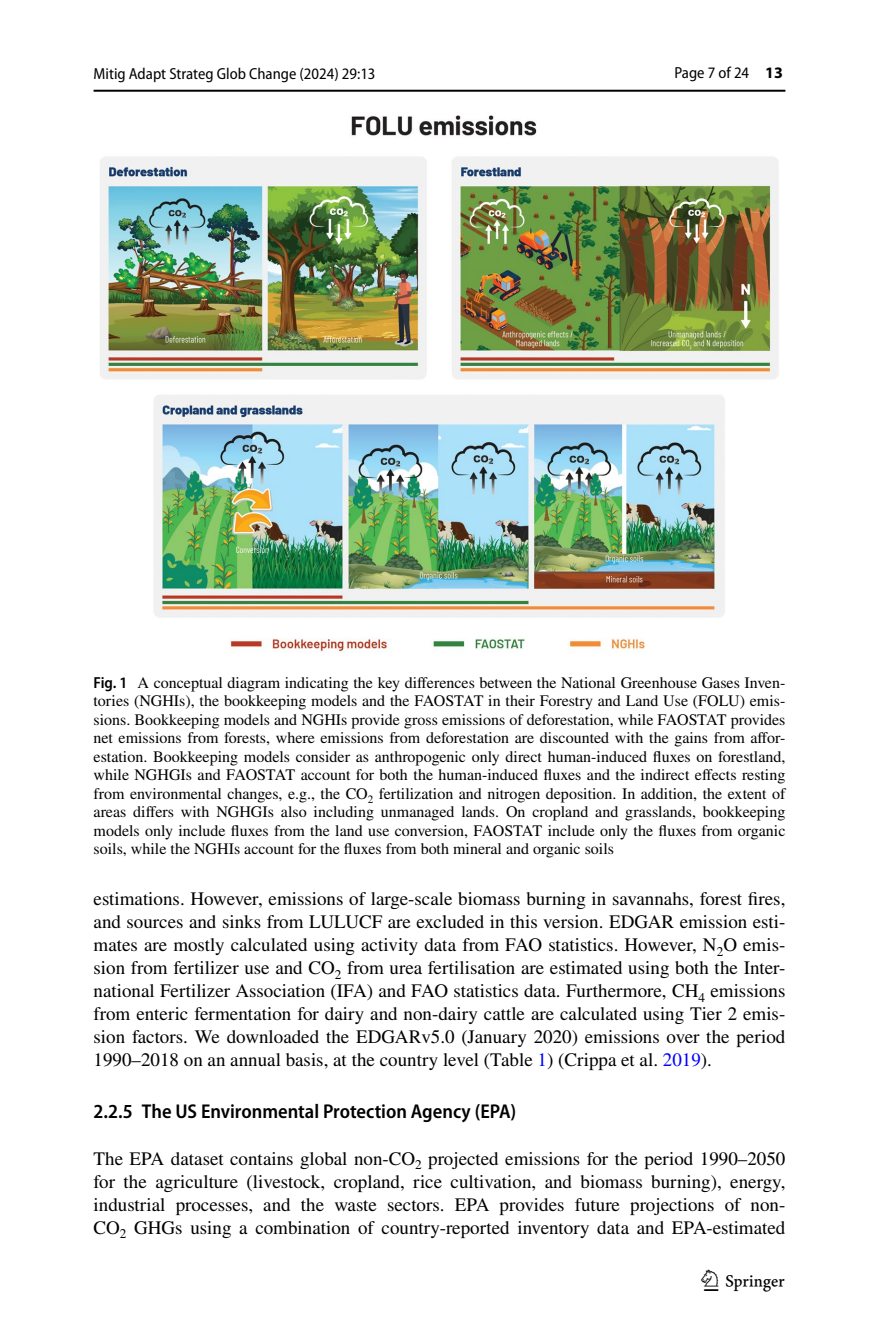
<style>
.page{position:relative;width:879px;height:1333px;background:#fff}
.page>*{position:absolute;margin:0;border:0;box-sizing:border-box;transform-origin:0 0}
.t1{font:30px "Springnew Regular 5";color:#000}
.t2{font:600 semi-condensed 20px "Myriad Pro";color:#000}
.t3{font:19px/23px "STIX";color:#000;text-align:justify}
.t4{font:16px/18.4px "STIX";color:#000;text-align:justify}
.t5{font:semi-condensed 16px "Myriad Pro";color:#000}
.s1{font-weight:700;font-stretch:normal}
.s2{font-family:"Myriad Pro";font-weight:600;font-stretch:semi-condensed}
.s3{color:#00f}
</style>
<div class="page">
<hr style="left:94px;top:90px;width:691px;height:2px;background:#000">
<img style="left:100px;top:116px;width:679px;height:537px">
<p class="t5" style="left:94px;top:65px;width:283px">Mitig Adapt Strateg Glob Change (2024) 29:13</p>
<p class="t5" style="left:674px;top:64px;width:110px">Page 7 of 24 <span class="s1">13</span></p>
<p class="t4" style="left:94px;top:674px;width:693px"><span class="s2">Fig. 1</span> A conceptual diagram indicating the key differences between the National Greenhouse Gases Inven&shy;tories (NGHIs), the bookkeeping models and the FAOSTAT in their Forestry and Land Use (FOLU) emis&shy;sions. Bookkeeping models and NGHIs provide gross emissions of deforestation, while FAOSTAT provides net emissions from forests, where emissions from deforestation are discounted with the gains from affor&shy;estation. Bookkeeping models consider as anthropogenic only direct human-induced fluxes on forestland, while NGHGIs and FAOSTAT account for both the human-induced fluxes and the indirect effects resting from environmental changes, e.g., the CO<sub>2</sub> fertilization and nitrogen deposition. In addition, the extent of areas differs with NGHGIs also including unmanaged lands. On cropland and grasslands, bookkeeping models only include fluxes from the land use conversion, FAOSTAT include only the fluxes from organic soils, while the NGHIs account for the fluxes from both mineral and organic soils</p>
<p class="t3" style="left:94px;top:888px;width:693px">estimations. However, emissions of large-scale biomass burning in savannahs, forest fires, and sources and sinks from LULUCF are excluded in this version. EDGAR emission esti&shy;mates are mostly calculated using activity data from FAO statistics. However, N<sub>2</sub>O emis&shy;sion from fertilizer use and CO<sub>2</sub> from urea fertilisation are estimated using both the Inter&shy;national Fertilizer Association (IFA) and FAO statistics data. Furthermore, CH<sub>4</sub> emissions from enteric fermentation for dairy and non-dairy cattle are calculated using Tier 2 emis&shy;sion factors. We downloaded the EDGARv5.0 (January 2020) emissions over the period 1990–2018 on an annual basis, at the country level (Table <span class="s3">1</span>) (Crippa et al. <span class="s3">2019</span>).</p>
<p class="t2" style="left:94px;top:1099px;width:424px">2.2.5 The US Environmental Protection Agency (EPA)</p>
<p class="t3" style="left:94px;top:1147px;width:693px">The EPA dataset contains global non-CO<sub>2</sub> projected emissions for the period 1990–2050 for the agriculture (livestock, cropland, rice cultivation, and biomass burning), energy, industrial processes, and the waste sectors. EPA provides future projections of non-CO<sub>2</sub> GHGs using a combination of country-reported inventory data and EPA-estimated</p>
<h1 class="t1" style="left:704px;top:1269px;width:83px">1 3</h1>
</div>
